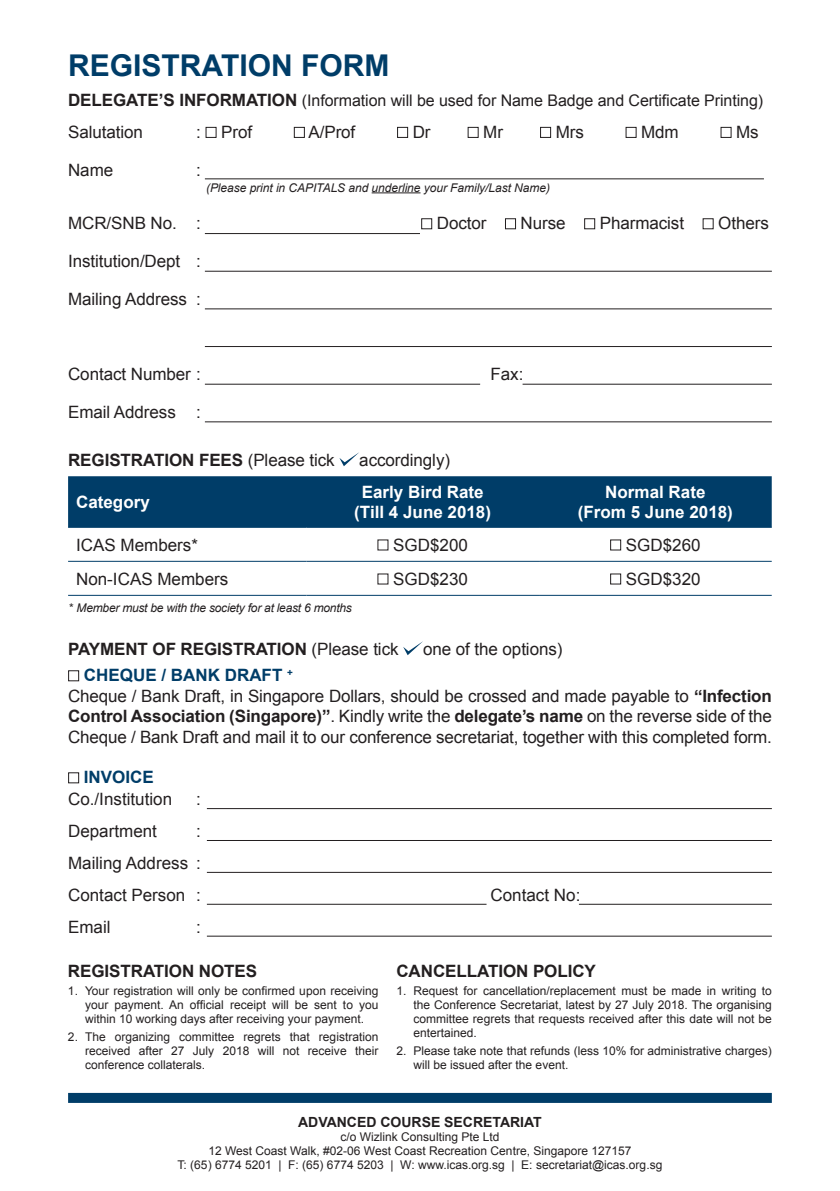
<style>
.page{position:relative;width:840px;height:1191px;background:#fff}
.page>*{position:absolute;margin:0;border:0;box-sizing:border-box;transform-origin:0 0}
.t1{font:700 30px "Arial";color:#003d68}
.t2{font:17px/20.4px "Arial";letter-spacing:-.005em;color:#231f20;text-align:justify}
.t3{font:700 17px "Arial";letter-spacing:-.005em;color:#231f20}
.t4{font:700 17px "Arial";color:#fff}
.t5{font:700 17px "Arial";color:#003d68}
.t6{font:16px "Arial";letter-spacing:-.005em;color:#231f20}
.t7{font:700 14px "Arial";color:#231f20}
.t8{font:12px/14px "Arial";color:#231f20;text-align:justify}
.t9{font:italic 12px "Arial";letter-spacing:-.005em;color:#231f20}
.s1{font-weight:700;font-size:17px}
.s2{font-weight:400}
.s3{font-weight:700}
</style>
<div class="page">
<svg style="left:403px;top:641px;width:20px;height:14px"></svg>
<div style="left:68px;top:670px;width:11px;height:11px;border:1px solid #231f20"></div>
<div style="left:68px;top:772px;width:11px;height:11px;border:1px solid #231f20"></div>
<hr style="left:207px;top:808px;width:564px;height:1px;background:#231f20">
<hr style="left:207px;top:935px;width:564px;height:1px;background:#231f20">
<hr style="left:207px;top:904px;width:279px;height:1px;background:#231f20">
<hr style="left:578px;top:904px;width:193px;height:1px;background:#231f20">
<hr style="left:207px;top:872px;width:564px;height:1px;background:#231f20">
<hr style="left:207px;top:840px;width:564px;height:1px;background:#231f20">
<hr style="left:371px;top:192px;width:49px;height:1px;background:#231f20">
<div style="left:205px;top:127px;width:11px;height:11px;border:1px solid #231f20"></div>
<div style="left:293px;top:127px;width:12px;height:11px;border:1px solid #231f20"></div>
<div style="left:397px;top:127px;width:11px;height:11px;border:1px solid #231f20"></div>
<div style="left:467px;top:127px;width:11px;height:11px;border:1px solid #231f20"></div>
<div style="left:539px;top:127px;width:12px;height:11px;border:1px solid #231f20"></div>
<div style="left:625px;top:127px;width:11px;height:11px;border:1px solid #231f20"></div>
<div style="left:720px;top:127px;width:11px;height:11px;border:1px solid #231f20"></div>
<div style="left:421px;top:218px;width:11px;height:11px;border:1px solid #231f20"></div>
<div style="left:504px;top:218px;width:11px;height:11px;border:1px solid #231f20"></div>
<div style="left:583px;top:218px;width:12px;height:11px;border:1px solid #231f20"></div>
<div style="left:702px;top:218px;width:11px;height:11px;border:1px solid #231f20"></div>
<hr style="left:205px;top:178px;width:558px;height:1px;background:#231f20">
<hr style="left:205px;top:233px;width:215px;height:1px;background:#231f20">
<hr style="left:205px;top:308px;width:566px;height:1px;background:#231f20">
<hr style="left:205px;top:271px;width:566px;height:1px;background:#231f20">
<hr style="left:205px;top:346px;width:566px;height:1px;background:#231f20">
<hr style="left:205px;top:384px;width:275px;height:1px;background:#231f20">
<hr style="left:522px;top:384px;width:249px;height:1px;background:#231f20">
<hr style="left:205px;top:421px;width:566px;height:1px;background:#231f20">
<svg style="left:339px;top:452px;width:20px;height:14px"></svg>
<div style="left:68px;top:1093px;width:703px;height:10px;background:#003d68"></div>
<div style="left:68px;top:476px;width:703px;height:51px;background:#003d68"></div>
<hr style="left:68px;top:527px;width:238px;height:1px;background:#003d68">
<hr style="left:306px;top:527px;width:232px;height:1px;background:#003d68">
<hr style="left:538px;top:527px;width:233px;height:1px;background:#003d68">
<hr style="left:68px;top:561px;width:238px;height:1px;background:#003d68">
<hr style="left:306px;top:561px;width:232px;height:1px;background:#003d68">
<hr style="left:538px;top:561px;width:233px;height:1px;background:#003d68">
<hr style="left:68px;top:595px;width:238px;height:1px;background:#003d68">
<hr style="left:306px;top:595px;width:232px;height:1px;background:#003d68">
<hr style="left:538px;top:595px;width:233px;height:1px;background:#003d68">
<p class="t1" style="left:68px;top:45px;width:323px">REGISTRATION FORM</p>
<p class="t6" style="left:68px;top:90px;width:696px"><span class="s1">DELEGATE’S INFORMATION</span> (Information will be used for Name Badge and Certificate Printing)</p>
<p class="t2" style="left:68px;top:122px;width:76px">Salutation</p>
<p class="t2" style="left:196px;top:122px;width:57px">: Prof</p>
<p class="t2" style="left:308px;top:122px;width:48px">A/Prof</p>
<p class="t2" style="left:412px;top:122px;width:19px">Dr</p>
<p class="t2" style="left:483px;top:122px;width:21px">Mr</p>
<p class="t2" style="left:555px;top:122px;width:30px">Mrs</p>
<p class="t2" style="left:640px;top:122px;width:39px">Mdm</p>
<p class="t2" style="left:735px;top:122px;width:24px">Ms</p>
<p class="t2" style="left:68px;top:160px;width:47px">Name</p>
<p class="t2" style="left:196px;top:160px;width:6px">:</p>
<p class="t9" style="left:206px;top:180px;width:345px">(Please print in CAPITALS and underline your Family/Last Name)</p>
<p class="t2" style="left:68px;top:213px;width:134px">MCR/SNB No. :</p>
<p class="t2" style="left:436px;top:213px;width:51px">Doctor</p>
<p class="t2" style="left:520px;top:213px;width:46px">Nurse</p>
<p class="t2" style="left:599px;top:213px;width:86px">Pharmacist</p>
<p class="t2" style="left:717px;top:213px;width:52px">Others</p>
<p class="t2" style="left:68px;top:251px;width:134px">Institution/Dept :</p>
<p class="t2" style="left:68px;top:289px;width:134px">Mailing Address :</p>
<p class="t2" style="left:68px;top:364px;width:134px">Contact Number :</p>
<p class="t2" style="left:490px;top:364px;width:34px">Fax:</p>
<p class="t2" style="left:68px;top:402px;width:134px">Email Address :</p>
<p class="t3" style="left:68px;top:449px;width:268px">REGISTRATION FEES <span class="s2">(Please tick</span></p>
<p class="t2" style="left:359px;top:450px;width:92px">accordingly)</p>
<p class="t4" style="left:76px;top:490px;width:75px">Category</p>
<p class="t4" style="left:361px;top:480px;width:123px">Early Bird Rate</p>
<p class="t4" style="left:354px;top:500px;width:138px">(Till 4 June 2018)</p>
<p class="t4" style="left:605px;top:480px;width:102px">Normal Rate</p>
<p class="t4" style="left:577px;top:500px;width:156px">(From 5 June 2018)</p>
<p class="t2" style="left:76px;top:534px;width:123px">ICAS Members*</p>
<p class="t2" style="left:393px;top:534px;width:76px">SGD$200</p>
<p class="t2" style="left:625px;top:534px;width:76px">SGD$260</p>
<p class="t2" style="left:76px;top:568px;width:154px">Non-ICAS Members</p>
<p class="t2" style="left:393px;top:568px;width:76px">SGD$230</p>
<p class="t2" style="left:625px;top:568px;width:76px">SGD$320</p>
<p class="t9" style="left:68px;top:600px;width:285px">* Member must be with the society for at least 6 months</p>
<p class="t3" style="left:68px;top:638px;width:332px">PAYMENT OF REGISTRATION <span class="s2">(Please tick</span></p>
<p class="t2" style="left:423px;top:639px;width:141px">one of the options)</p>
<p class="t5" style="left:84px;top:664px;width:210px">CHEQUE / BANK DRAFT <sup>+</sup></p>
<p class="t2" style="left:68px;top:685px;width:705px">Cheque / Bank Draft, in Singapore Dollars, should be crossed and made payable to <span class="s3">“Infection Control Association (Singapore)”</span>. Kindly write the <span class="s3">delegate’s name</span> on the reverse side of the Cheque / Bank Draft and mail it to our conference secretariat, together with this completed form.</p>
<p class="t5" style="left:84px;top:766px;width:71px">INVOICE</p>
<p class="t2" style="left:68px;top:789px;width:105px">Co./Institution</p>
<p class="t2" style="left:196px;top:789px;width:6px">:</p>
<p class="t2" style="left:68px;top:821px;width:90px">Department</p>
<p class="t2" style="left:196px;top:821px;width:6px">:</p>
<p class="t2" style="left:68px;top:853px;width:134px">Mailing Address :</p>
<p class="t2" style="left:68px;top:885px;width:134px">Contact Person :</p>
<p class="t2" style="left:490px;top:885px;width:91px">Contact No:</p>
<p class="t2" style="left:68px;top:917px;width:44px">Email</p>
<p class="t2" style="left:196px;top:917px;width:6px">:</p>
<p class="t3" style="left:68px;top:959px;width:191px">REGISTRATION NOTES</p>
<p class="t8" style="left:85px;top:983px;width:295px;text-indent:-17px">1. Your registration will only be confirmed upon receiving your payment. An official receipt will be sent to you within 10 working days after receiving your payment.</p>
<p class="t8" style="left:85px;top:1029px;width:295px;text-indent:-17px">2. The organizing committee regrets that registration received after 27 July 2018 will not receive their conference collaterals.</p>
<p class="t3" style="left:396px;top:959px;width:201px">CANCELLATION POLICY</p>
<p class="t8" style="left:413px;top:983px;width:360px;text-indent:-17px">1. Request for cancellation/replacement must be made in writing to the Conference Secretariat, latest by 27 July 2018. The organising committee regrets that requests received after this date will not be entertained.</p>
<p class="t8" style="left:413px;top:1043px;width:360px;text-indent:-17px">2. Please take note that refunds (less 10% for administrative charges) will be issued after the event.</p>
<p class="t7" style="left:298px;top:1112px;width:245px">ADVANCED COURSE SECRETARIAT</p>
<p class="t8" style="left:340px;top:1129px;width:160px">c/o Wizlink Consulting Pte Ltd</p>
<p class="t8" style="left:208px;top:1143px;width:424px">12 West Coast Walk, #02-06 West Coast Recreation Centre, Singapore 127157</p>
<p class="t8" style="left:177px;top:1157px;width:486px">T: (65) 6774 5201 | F: (65) 6774 5203 | W: www.icas.org.sg | E: secretariat@icas.org.sg</p>
</div>
